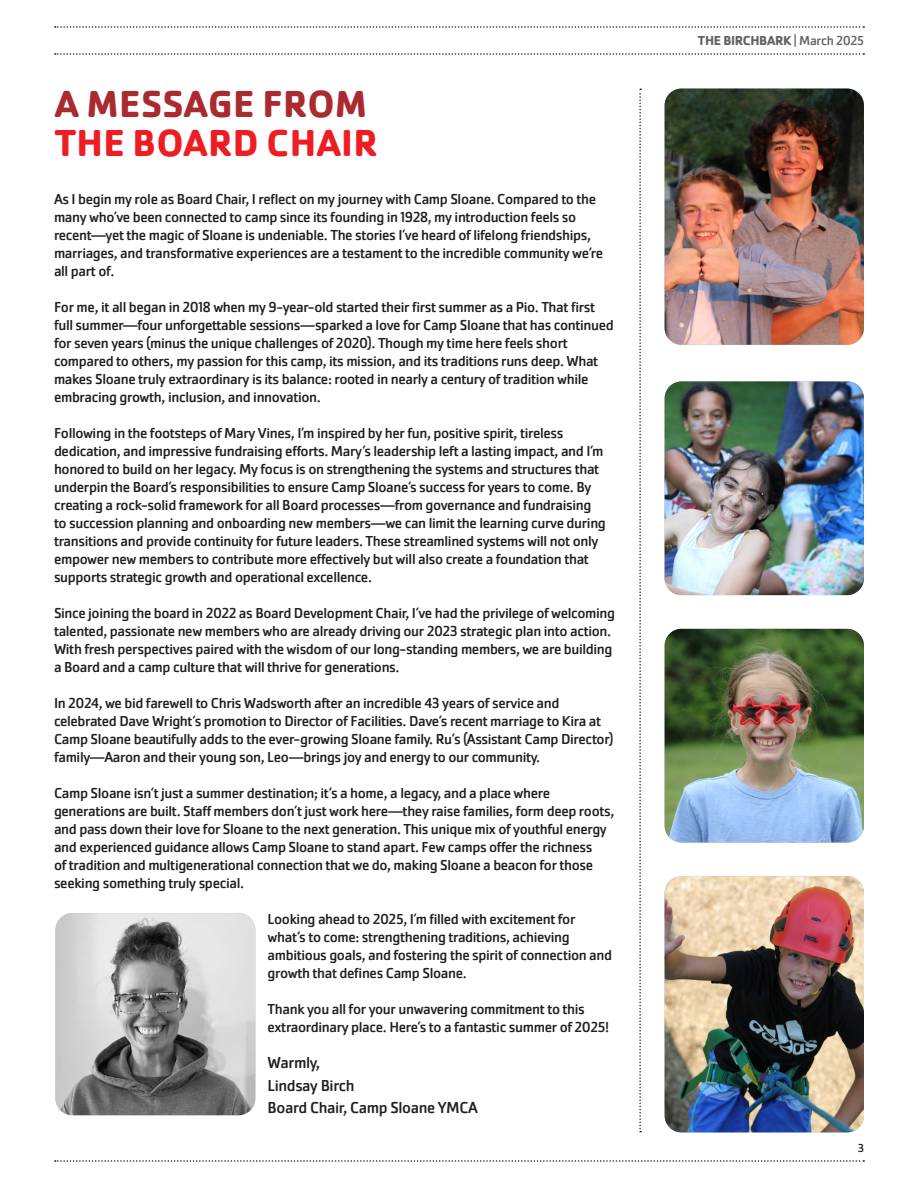
<style>
.page{position:relative;width:918px;height:1188px;background:#fff}
.page>*{position:absolute;margin:0;border:0;box-sizing:border-box;transform-origin:0 0}
.Heading_2{font:700 39px/39px "Cachet Pro";letter-spacing:.01em;color:#ee1d23}
.Byline___Image_Caption{font:16.5px "Cachet Pro";letter-spacing:-.025em;color:#231f20}
.Byline___Image_Caption-2{font:15px/18px "Cachet Pro";letter-spacing:-.025em;color:#231f20}
.Address{font:700 13.5px "Cachet Pro";letter-spacing:-.025em;color:#636366}
.t1{font:12px "Cachet Pro";color:#231f20}
.s1{color:#a92b30}
.s2{font-weight:400}
</style>
<div class="page">
<img style="left:56px;top:913px;width:199px;height:202px">
<img style="left:665px;top:89px;width:199px;height:256px">
<img style="left:665px;top:381px;width:199px;height:214px">
<img style="left:665px;top:629px;width:199px;height:213px">
<img style="left:665px;top:876px;width:199px;height:256px">
<svg style="left:55px;top:26px;width:809px;height:2px"></svg>
<svg style="left:55px;top:1160px;width:809px;height:2px"></svg>
<svg style="left:55px;top:53px;width:809px;height:2px"></svg>
<svg style="left:639px;top:89px;width:2px;height:1043px"></svg>
<p class="Heading_2" style="left:55px;top:85px;width:325px"><span class="s1">A MESSAGE FROM<br></span>THE BOARD CHAIR</p>
<p class="Byline___Image_Caption-2" style="left:54px;top:190px;width:551px">As I begin my role as Board Chair, I reflect on my journey with Camp Sloane. Compared to the many who’ve been connected to camp since its founding in 1928, my introduction feels so recent—yet the magic of Sloane is undeniable. The stories I’ve heard of lifelong friendships, marriages, and transformative experiences are a testament to the incredible community we’re all part of.</p>
<p class="Byline___Image_Caption-2" style="left:54px;top:298px;width:561px">For me, it all began in 2018 when my 9-year-old started their first summer as a Pio. That first full summer—four unforgettable sessions—sparked a love for Camp Sloane that has continued for seven years (minus the unique challenges of 2020). Though my time here feels short compared to others, my passion for this camp, its mission, and its traditions runs deep. What makes Sloane truly extraordinary is its balance: rooted in nearly a century of tradition while embracing growth, inclusion, and innovation.</p>
<p class="Byline___Image_Caption-2" style="left:54px;top:424px;width:553px">Following in the footsteps of Mary Vines, I’m inspired by her fun, positive spirit, tireless dedication, and impressive fundraising efforts. Mary’s leadership left a lasting impact, and I’m honored to build on her legacy. My focus is on strengthening the systems and structures that underpin the Board’s responsibilities to ensure Camp Sloane’s success for years to come. By creating a rock-solid framework for all Board processes—from governance and fundraising to succession planning and onboarding new members—we can limit the learning curve during transitions and provide continuity for future leaders. These streamlined systems will not only empower new members to contribute more effectively but will also create a foundation that supports strategic growth and operational excellence.</p>
<p class="Byline___Image_Caption-2" style="left:54px;top:604px;width:562px">Since joining the board in 2022 as Board Development Chair, I’ve had the privilege of welcoming talented, passionate new members who are already driving our 2023 strategic plan into action.<br>With fresh perspectives paired with the wisdom of our long-standing members, we are building a Board and a camp culture that will thrive for generations.</p>
<p class="Byline___Image_Caption-2" style="left:54px;top:694px;width:561px">In 2024, we bid farewell to Chris Wadsworth after an incredible 43 years of service and celebrated Dave Wright’s promotion to Director of Facilities. Dave’s recent marriage to Kira at Camp Sloane beautifully adds to the ever-growing Sloane family. Ru’s (Assistant Camp Director) family—Aaron and their young son, Leo—brings joy and energy to our community.</p>
<p class="Byline___Image_Caption-2" style="left:54px;top:784px;width:562px">Camp Sloane isn’t just a summer destination; it’s a home, a legacy, and a place where generations are built. Staff members don’t just work here—they raise families, form deep roots, and pass down their love for Sloane to the next generation. This unique mix of youthful energy and experienced guidance allows Camp Sloane to stand apart. Few camps offer the richness<br>of tradition and multigenerational connection that we do, making Sloane a beacon for those seeking something truly special.</p>
<p class="Byline___Image_Caption-2" style="left:268px;top:910px;width:346px">Looking ahead to 2025, I’m filled with excitement for what’s to come: strengthening traditions, achieving ambitious goals, and fostering the spirit of connection and growth that defines Camp Sloane.</p>
<p class="Byline___Image_Caption-2" style="left:268px;top:1000px;width:343px">Thank you all for your unwavering commitment to this extraordinary place. Here’s to a fantastic summer of 2025!</p>
<p class="Byline___Image_Caption" style="left:268px;top:1053px;width:54px">Warmly,</p>
<p class="Byline___Image_Caption" style="left:268px;top:1076px;width:88px">Lindsay Birch</p>
<p class="Byline___Image_Caption" style="left:268px;top:1098px;width:212px">Board Chair, Camp Sloane YMCA</p>
<p class="Address" style="left:698px;top:33px;width:168px">THE BIRCHBARK <span class="s2">| March 2025</span></p>
<p class="t1" style="left:858px;top:1141px;width:8px">3</p>
</div>
